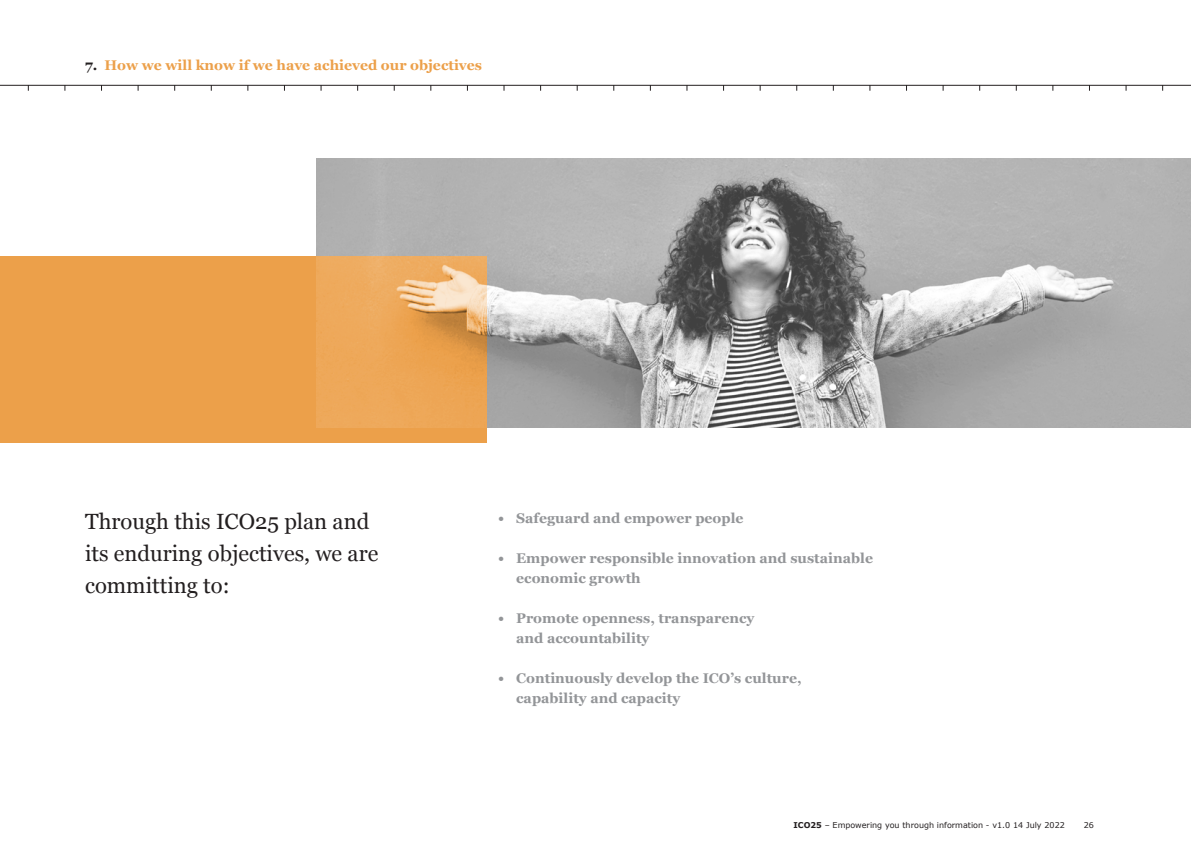
<style>
.page{position:relative;width:1191px;height:842px;background:#fff}
.page>*{position:absolute;margin:0;border:0;box-sizing:border-box;transform-origin:0 0}
.t1{font:22px/32px "Georgia";color:#231f20}
.t2{font:700 14px/20px "Georgia";color:#939598}
.t3{font:700 14px "Georgia";color:#eca04a}
.t4{font:8px "Verdana";color:#231f20}
.s1{color:#231f20}
.s2{font-weight:700}
</style>
<div class="page">
<hr style="left:0;top:85px;width:1191px;height:1px;background:#231f20">
<img style="left:316px;top:159px;width:875px;height:268px">
<svg style="left:0;top:256px;width:486px;height:186px;background:#eba351"></svg>
<p class="t3" style="left:85px;top:55px;width:398px"><span class="s1">7.</span> How we will know if we have achieved our objectives</p>
<p class="t1" style="left:85px;top:505px;width:295px">Through this ICO25 plan and its enduring objectives, we are committing to:</p>
<p class="t2" style="left:498px;top:507px;width:247px">• Safeguard and empower people</p>
<p class="t2" style="left:516px;top:547px;width:358px;text-indent:-18px">• Empower responsible innovation and sustainable economic growth</p>
<p class="t2" style="left:516px;top:607px;width:240px;text-indent:-18px">• Promote openness, transparency and accountability</p>
<p class="t2" style="left:516px;top:667px;width:287px;text-indent:-18px">• Continuously develop the ICO’s culture, capability and capacity</p>
<p class="t4" style="left:793px;top:820px;width:273px"><span class="s2">ICO25</span> – Empowering you through information - v1.0 14 July 2022</p>
<p class="t4" style="left:1083px;top:820px;width:12px">26</p>
</div>
